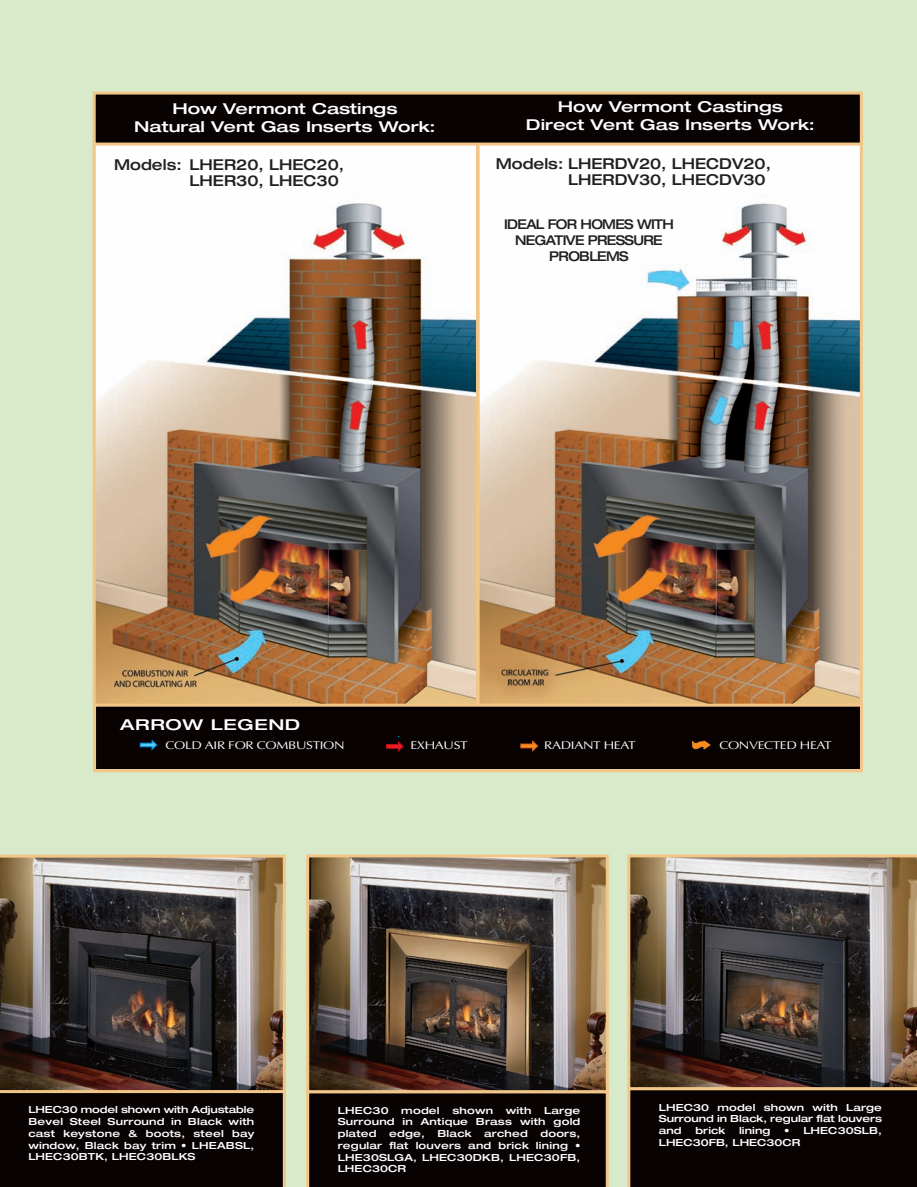
<style>
.page{position:relative;width:917px;height:1187px;background:#fff}
.page>*{position:absolute;margin:0;border:0;box-sizing:border-box;transform-origin:0 0}
.t1{font:500 expanded 15px/18px "Helvetica Neue";color:#fff;text-align:center;scale:1.15 1}
.t2{font:500 expanded 15px/15.8px "Helvetica Neue";color:#231f20}
.t3{font:500 expanded 15px "Helvetica Neue";letter-spacing:.035em;color:#fff;scale:1.2 1}
.t4{font:500 expanded 13.5px/16.2px "Helvetica Neue";letter-spacing:-.05em;color:#231f20;text-align:center;scale:.95 1}
.t5{font:11.25px "Optima";letter-spacing:-.025em;color:#fff;scale:1.2 1}
.t6{font:500 expanded 9.75px/11.7px "Helvetica Neue";letter-spacing:.015em;color:#fff;text-align:justify;scale:1.1 1}
</style>
<div class="page">
<img style="left:0;top:0;width:916px;height:1186px">
<h1 class="t1" style="left:134px;top:101px;width:264px">How Vermont Castings<br>Natural Vent Gas Inserts Work:</h1>
<h1 class="t1" style="left:526px;top:99px;width:253px">How Vermont Castings<br>Direct Vent Gas Inserts Work:</h1>
<h1 class="t2" style="left:189px;top:158px;width:156px;text-indent:-75px">Models: LHER20, LHEC20,<br>LHER30, LHEC30</h1>
<h1 class="t2" style="left:568px;top:157px;width:204px;text-indent:-72px">Models: LHERDV20, LHECDV20,<br>LHERDV30, LHECDV30</h1>
<h2 class="t4" style="left:504px;top:217px;width:180px">IDEAL FOR HOMES WITH<br>NEGATIVE PRESSURE<br>PROBLEMS</h2>
<h1 class="t3" style="left:120px;top:719px;width:152px">ARROW LEGEND</h1>
<p class="t5" style="left:166px;top:738px;width:151px">COLD AIR FOR COMBUSTION</p>
<p class="t5" style="left:410px;top:738px;width:49px">EXHAUST</p>
<p class="t5" style="left:544px;top:738px;width:78px">RADIANT HEAT</p>
<p class="t5" style="left:719px;top:738px;width:95px">CONVECTED HEAT</p>
<p class="t6" style="left:28px;top:1105px;width:207px">LHEC30 model shown with Adjustable Bevel Steel Surround in Black with cast keystone &amp; boots, steel bay window, Black bay trim • LHEABSL, LHEC30BTK, LHEC30BLKS</p>
<p class="t6" style="left:338px;top:1105px;width:48px">LHEC30</p>
<p class="t6" style="left:401px;top:1105px;width:36px">model</p>
<p class="t6" style="left:452px;top:1105px;width:39px">shown</p>
<p class="t6" style="left:506px;top:1105px;width:25px">with</p>
<p class="t6" style="left:338px;top:1105px;width:222px;text-indent:206px">Large Surround in Antique Brass with gold plated</p>
<p class="t6" style="left:338px;top:1128px;width:222px;text-indent:203px">doors, regular flat louvers and brick lining • LHE30SLGA, LHEC30DKB, LHEC30FB, LHEC30CR</p>
<p class="t6" style="left:389px;top:1128px;width:34px">edge,</p>
<p class="t6" style="left:437px;top:1128px;width:33px">Black</p>
<p class="t6" style="left:484px;top:1128px;width:41px">arched</p>
<p class="t6" style="left:658px;top:1102px;width:204px">LHEC30 model shown with Large Surround in Black, regular flat louvers and</p>
<p class="t6" style="left:658px;top:1125px;width:204px;text-indent:125px">• LHEC30SLB,<br>LHEC30FB, LHEC30CR</p>
<p class="t6" style="left:695px;top:1125px;width:29px">brick</p>
<p class="t6" style="left:739px;top:1125px;width:30px">lining</p>
</div>
